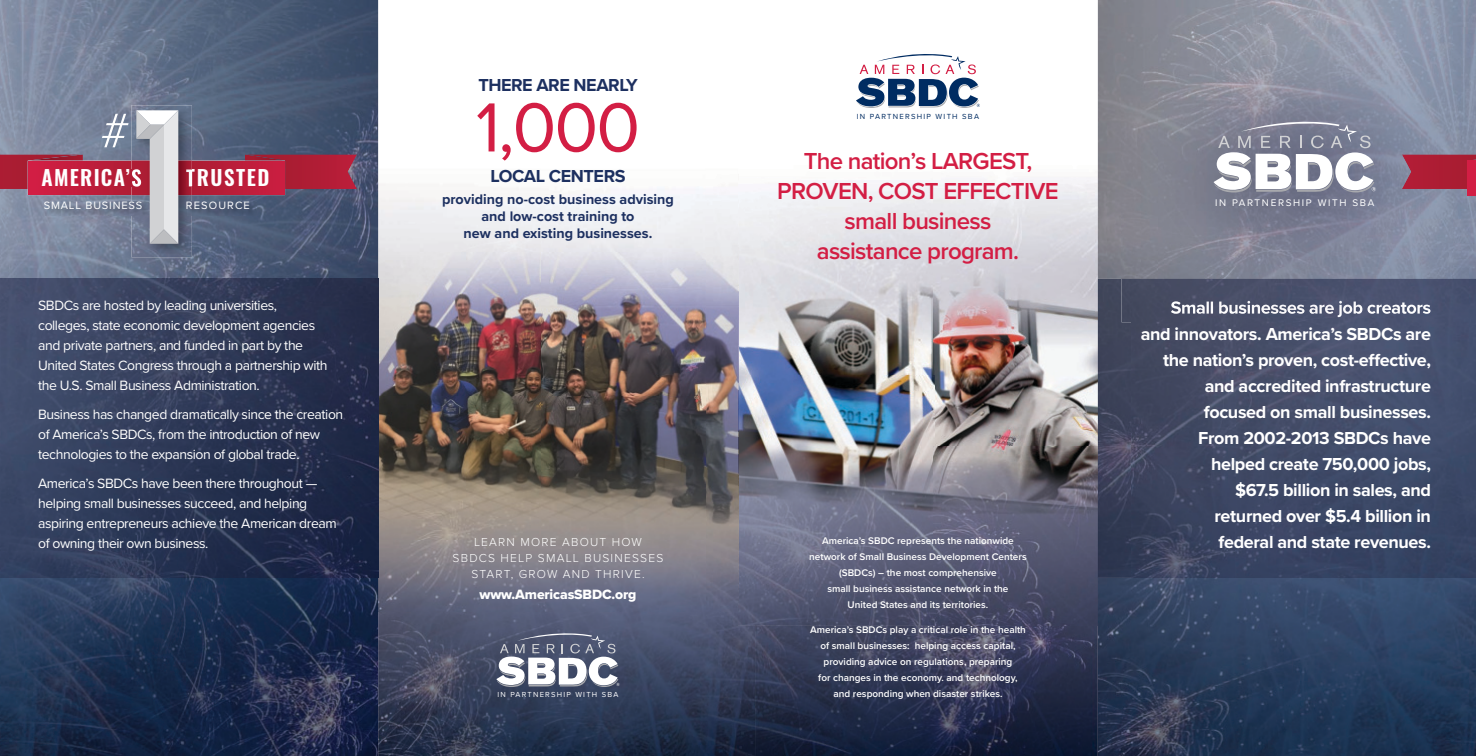
<style>
.page{position:relative;width:1476px;height:756px;background:#fff}
.page>*{position:absolute;margin:0;border:0;box-sizing:border-box;transform-origin:0 0}
.t1{font:72px "Proxima Nova";color:#d31e44}
.t2{font:300 50.2px "Proxima Nova";color:#fff}
.t3{font:600 24px/30px "Proxima Nova";letter-spacing:-.03em;color:#d31e44;text-align:center}
.t4{font:600 20.9px "Oswald";letter-spacing:.065em;color:#fff}
.t5{font:700 18px/26px "Proxima Nova";letter-spacing:-.02em;color:#fff;text-align:right}
.t6{font:700 18px "Proxima Nova";letter-spacing:-.025em;color:#1d3060}
.t7{font:700 14.3px/17.2px "Proxima Nova";color:#1d3060;text-align:center}
.t8{font:14px/20px "Proxima Nova";letter-spacing:-.03em;color:#fff}
.t9{font:14px "Proxima Nova Extrabld";letter-spacing:-.01em;color:#fff}
.t10{font:300 12px/16px "Proxima Nova";letter-spacing:.1em;color:#fff;text-align:center}
.t11{font:11.1px "Proxima Nova";letter-spacing:.075em;color:#fff}
.t12{font:600 10px/16px "Proxima Nova";color:#fff;text-align:center}
.t13{font:10px "Proxima Nova";letter-spacing:.165em;color:#fff}
.t14{font:7.6px "Proxima Nova";letter-spacing:.165em;color:#002c62}
.t15{font:7.6px "Proxima Nova";letter-spacing:.165em;color:#fff}
</style>
<div class="page">
<img style="left:378px;top:612px;width:377px;height:144px">
<img style="left:755px;top:625px;width:343px;height:131px">
<svg style="left:856px;top:54px;width:124px;height:54px"></svg>
<img style="left:738px;top:162px;width:360px;height:463px">
<img style="left:378px;top:109px;width:360px;height:503px">
<img style="left:738px;top:162px;width:1px;height:450px">
<svg style="left:496px;top:628px;width:124px;height:59px"></svg>
<img style="left:0;top:0;width:378px;height:756px">
<img style="left:0;top:279px;width:378px;height:299px">
<img style="left:131px;top:105px;width:61px;height:152px">
<svg style="left:0;top:110px;width:357px;height:134px;background:#83657c"></svg>
<img style="left:45px;top:202px;width:104px;height:14px">
<img style="left:187px;top:202px;width:70px;height:14px">
<img style="left:1098px;top:0;width:378px;height:756px">
<img style="left:1098px;top:279px;width:34px;height:299px">
<img style="left:1132px;top:322px;width:344px;height:256px">
<img style="left:1122px;top:27px;width:354px;height:295px">
<img style="left:1171px;top:301px;width:260px;height:16px">
<img style="left:1171px;top:301px;width:127px;height:13px">
<svg style="left:1214px;top:115px;width:162px;height:77px"></svg>
<svg style="left:1402px;top:154px;width:74px;height:35px;background:#a9273d"></svg>
<div style="left:1468px;top:161px;width:8px;height:34px;background:#d21e44"></div>
<h2 class="t2" style="left:101px;top:110px;width:31px">#</h2>
<h3 class="t4" style="left:42px;top:167px;width:102px">AMERICA’S</h3>
<h3 class="t4" style="left:186px;top:167px;width:85px">TRUSTED</h3>
<p class="t11" style="left:44px;top:200px;width:100px">SMALL BUSINESS</p>
<p class="t11" style="left:186px;top:200px;width:65px">RESOURCE</p>
<p class="t8" style="left:38px;top:296px;width:291px">SBDCs are hosted by leading universities, colleges, state economic development agencies and private partners, and funded in part by the United States Congress through a partnership with the U.S. Small Business Administration.</p>
<p class="t8" style="left:38px;top:405px;width:307px">Business has changed dramatically since the creation of America’s SBDCs, from the introduction of new technologies to the expansion of global trade.</p>
<p class="t8" style="left:38px;top:474px;width:300px">America’s SBDCs have been there throughout — helping small businesses succeed, and helping aspiring entrepreneurs achieve the American dream of owning their own business.</p>
<p class="t6" style="left:478px;top:78px;width:161px">THERE ARE NEARLY</p>
<h1 class="t1" style="left:476px;top:97px;width:166px">1,000</h1>
<p class="t6" style="left:490px;top:168px;width:137px">LOCAL CENTERS</p>
<p class="t7" style="left:442px;top:191px;width:233px">providing no-cost business advising and low-cost training to<br>new and existing businesses.</p>
<p class="t10" style="left:453px;top:534px;width:212px">LEARN MORE ABOUT HOW<br>SBDCS HELP SMALL BUSINESSES<br>START, GROW AND THRIVE.</p>
<p class="t9" style="left:479px;top:588px;width:159px">www.AmericasSBDC.org</p>
<p class="t15" style="left:498px;top:691px;width:122px">IN PARTNERSHIP WITH SBA</p>
<p class="t14" style="left:857px;top:113px;width:124px">IN PARTNERSHIP WITH SBA</p>
<h3 class="t3" style="left:777px;top:147px;width:283px">The nation’s LARGEST,<br>PROVEN, COST EFFECTIVE small business<br>assistance program.</h3>
<p class="t12" style="left:809px;top:533px;width:219px">America’s SBDC represents the nationwide network of Small Business Development Centers (SBDCs) – the most comprehensive<br>small business assistance network in the<br>United States and its territories.</p>
<p class="t12" style="left:810px;top:622px;width:217px">America’s SBDCs play a critical role in the health of small businesses: helping access capital, providing advice on regulations, preparing<br>for changes in the economy. and technology, and responding when disaster strikes.</p>
<p class="t13" style="left:1215px;top:198px;width:161px">IN PARTNERSHIP WITH SBA</p>
<p class="t5" style="left:1141px;top:321px;width:292px">and innovators. America’s SBDCs are the nation’s proven, cost-effective, and accredited infrastructure focused on small businesses.<br>From 2002-2013 SBDCs have helped create 750,000 jobs,<br>$67.5 billion in sales, and<br>returned over $5.4 billion in<br>federal and state revenues.</p>
</div>
